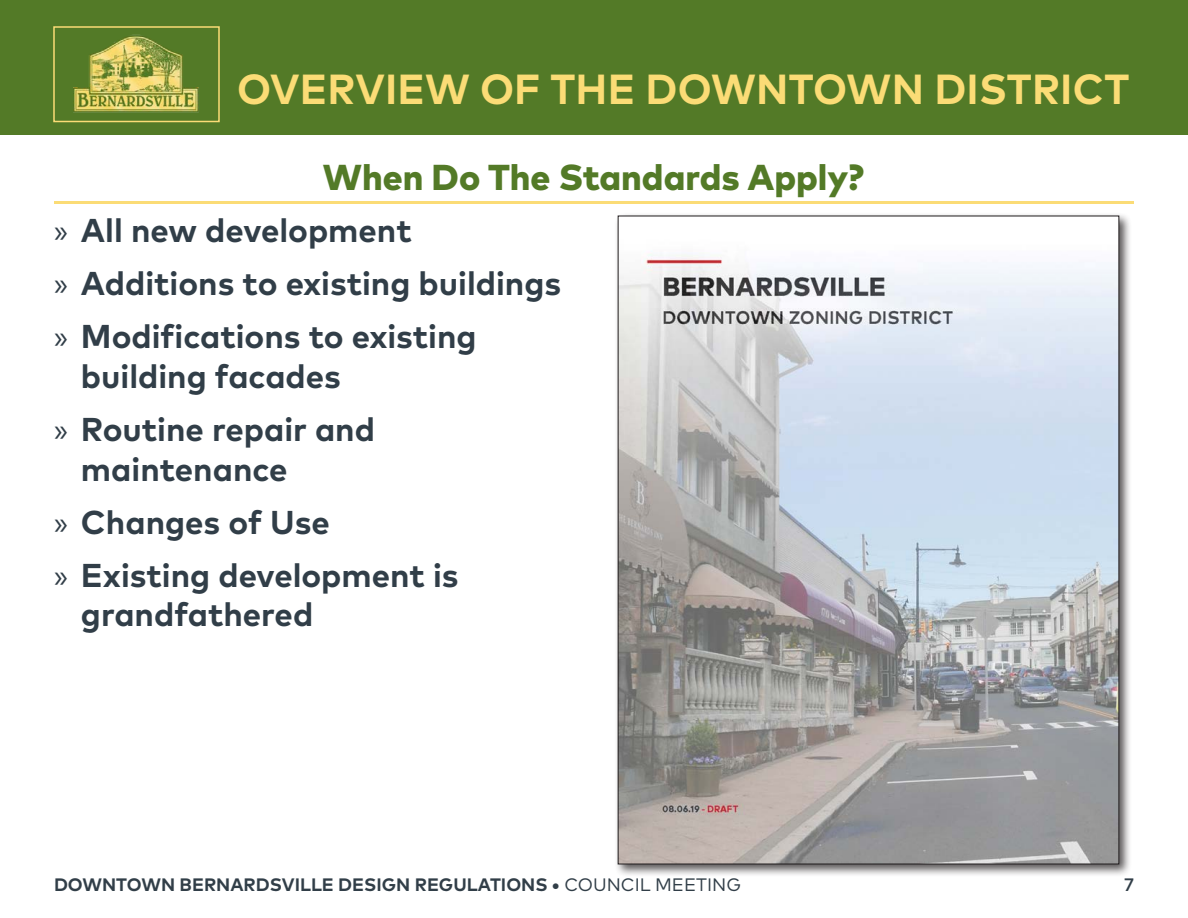
<style>
.page{position:relative;width:1188px;height:918px;background:#fff}
.page>*{position:absolute;margin:0;border:0;box-sizing:border-box;transform-origin:0 0}
.Heading_1{font:700 42px "Mark OT";letter-spacing:.005em;color:#fbdc76}
.Heading_2{font:800 36px "Mark OT";color:#537a27}
.t1{font:700 33px/39.6px "Mark OT";color:#313e48}
.t2{font:700 18px "Mark OT";color:#313e48}
.t3{font:500 18px "Mark OT";color:#313e48}
.s1{font-family:"Myriad Pro";font-weight:400}
.s2{font-weight:400}
</style>
<div class="page">
<div style="left:0;top:0;width:1188px;height:135px;background:#537a27"></div>
<img style="left:74px;top:34px;width:125px;height:79px">
<div style="left:53px;top:26px;width:167px;height:96px;border:2px solid #fbdc76"></div>
<hr style="left:54px;top:201px;width:1080px;height:3px;background:#fbdc76">
<div style="left:614px;top:212px;width:518px;height:665px;background:#231f20;opacity:.75"></div>
<img style="left:620px;top:218px;width:497px;height:644px">
<p class="Heading_1" style="left:237px;top:62px;width:894px">OVERVIEW OF THE DOWNTOWN DISTRICT</p>
<p class="Heading_2" style="left:323px;top:153px;width:543px">When Do The Standards Apply?</p>
<p class="t1" style="left:54px;top:210px;width:359px"><span class="s1">»</span> All new development</p>
<p class="t1" style="left:54px;top:263px;width:509px"><span class="s1">»</span> Additions to existing buildings</p>
<p class="t1" style="left:81px;top:316px;width:397px;text-indent:-27px"><span class="s1">»</span> Modifications to existing building facades</p>
<p class="t1" style="left:81px;top:409px;width:296px;text-indent:-27px"><span class="s1">»</span> Routine repair and maintenance</p>
<p class="t1" style="left:54px;top:501px;width:277px"><span class="s1">»</span> Changes of Use</p>
<p class="t1" style="left:81px;top:554px;width:379px;text-indent:-27px"><span class="s1">»</span> Existing development is grandfathered</p>
<p class="t2" style="left:54px;top:873px;width:689px">DOWNTOWN BERNARDSVILLE DESIGN REGULATIONS • <span class="s2">COUNCIL MEETING</span></p>
<p class="t3" style="left:1124px;top:873px;width:11px">7</p>
</div>
